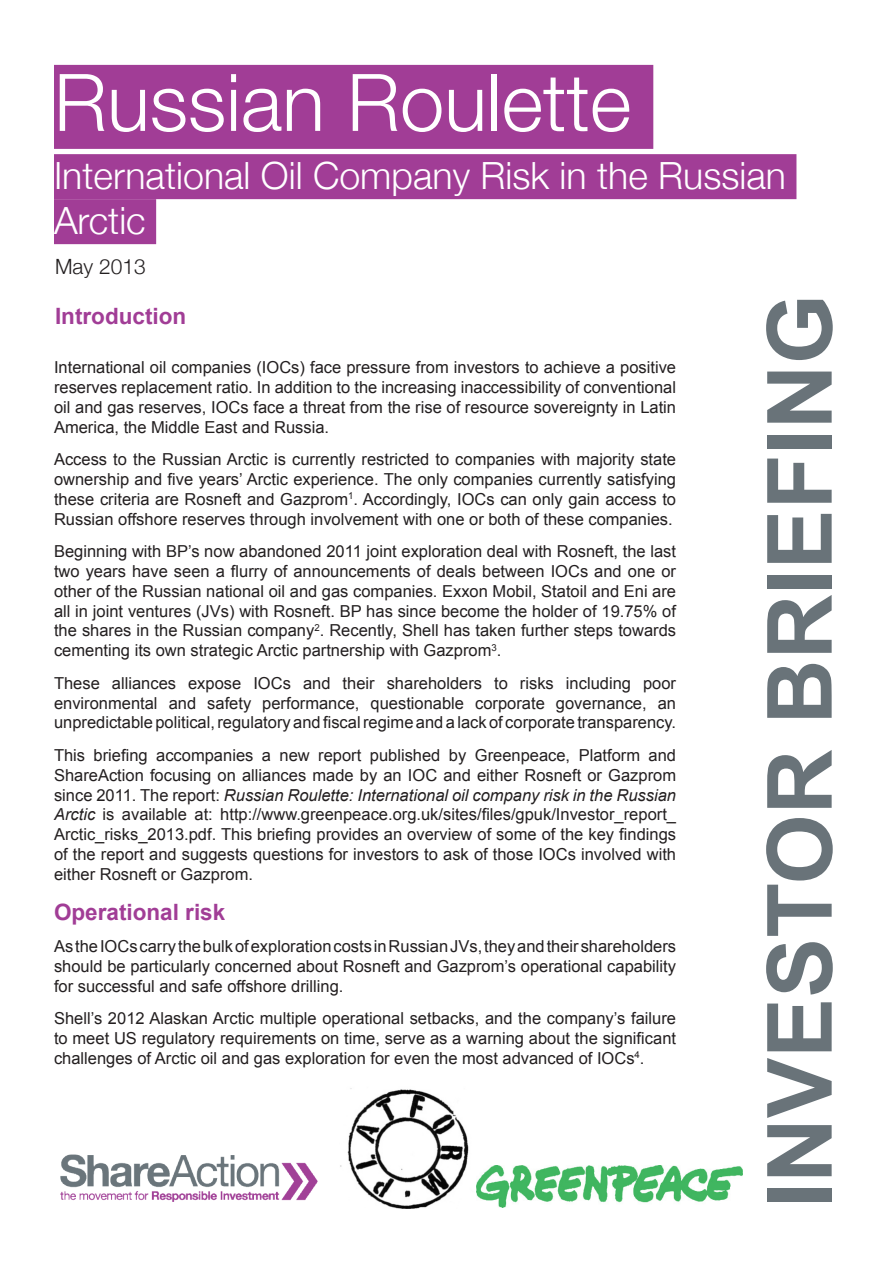
<style>
.page{position:relative;width:893px;height:1263px;background:#fff}
.page>*{position:absolute;margin:0;border:0;box-sizing:border-box;transform-origin:0 0}
.SideBar{font:700 90px "Arial";color:#697379}
.Briefing_Title{font:300 79.5px "Helvetica Neue";color:#fff}
.Briefing_Subtitle{font:300 37.5px/45px "Helvetica Neue";color:#fff}
.Heading_1{font:700 22.5px "Arial";color:#a13d96}
.Date_Line{font:300 21px "Helvetica Neue";color:#231f20}
.Body_Copy{font:16.5px/19.8px "Arial";color:#231f20;text-align:justify}
.s1{font-style:italic}
</style>
<div class="page">
<div style="left:54px;top:65px;width:599px;height:84px;background:#a13d96"></div>
<div style="left:54px;top:154px;width:742px;height:45px;background:#a13d96"></div>
<div style="left:54px;top:199px;width:102px;height:45px;background:#a13d96"></div>
<img style="left:60px;top:1154px;width:258px;height:48px">
<img style="left:340px;top:1088px;width:129px;height:121px">
<img style="left:476px;top:1165px;width:266px;height:43px">
<p class="Briefing_Title" style="left:54px;top:54px;width:579px">Russian Roulette</p>
<p class="Briefing_Subtitle" style="left:54px;top:152px;width:733px">International Oil Company Risk in the Russian<br>Arctic</p>
<p class="Date_Line" style="left:55px;top:254px;width:92px">May 2013</p>
<p class="Heading_1" style="left:55px;top:301px;width:133px">Introduction</p>
<p class="Body_Copy" style="left:54px;top:358px;width:624px">International oil companies (IOCs) face pressure from investors to achieve a positive reserves replacement ratio. In addition to the increasing inaccessibility of conventional oil and gas reserves, IOCs face a threat from the rise of resource sovereignty in Latin America, the Middle East and Russia.</p>
<p class="Body_Copy" style="left:54px;top:450px;width:624px">Access to the Russian Arctic is currently restricted to companies with majority state ownership and five years’ Arctic experience. The only companies currently satisfying these criteria are Rosneft and Gazprom<sup>1</sup>. Accordingly, IOCs can only gain access to Russian offshore reserves through involvement with one or both of these companies.</p>
<p class="Body_Copy" style="left:54px;top:542px;width:624px">Beginning with BP’s now abandoned 2011 joint exploration deal with Rosneft, the last two years have seen a flurry of announcements of deals between IOCs and one or other of the Russian national oil and gas companies. Exxon Mobil, Statoil and Eni are all in joint ventures (JVs) with Rosneft. BP has since become the holder of 19.75% of the shares in the Russian company<sup>2</sup>. Recently, Shell has taken further steps towards cementing its own strategic Arctic partnership with Gazprom<sup>3</sup>.</p>
<p class="Body_Copy" style="left:54px;top:673px;width:624px">These alliances expose IOCs and their shareholders to risks including poor environmental and safety performance, questionable corporate governance, an unpredictable political, regulatory and fiscal regime and a lack of corporate transparency.</p>
<p class="Body_Copy" style="left:54px;top:745px;width:624px">This briefing accompanies a new report published by Greenpeace, Platform and ShareAction focusing on alliances made by an IOC and either Rosneft or Gazprom since 2011. The report: <span class="s1">Russian Roulette: International oil company risk in the Russian Arctic</span> is available at: http://www.greenpeace.org.uk/sites/files/gpuk/Investor_report_ Arctic_risks_2013.pdf. This briefing provides an overview of some of the key findings of the report and suggests questions for investors to ask of those IOCs involved with either Rosneft or Gazprom.</p>
<p class="Heading_1" style="left:54px;top:896px;width:173px">Operational risk</p>
<p class="Body_Copy" style="left:54px;top:936px;width:624px">As the IOCs carry the bulk of exploration costs in Russian JVs, they and their shareholders should be particularly concerned about Rosneft and Gazprom’s operational capability for successful and safe offshore drilling.</p>
<p class="Body_Copy" style="left:54px;top:1009px;width:624px">Shell’s 2012 Alaskan Arctic multiple operational setbacks, and the company’s failure to meet US regulatory requirements on time, serve as a warning about the significant challenges of Arctic oil and gas exploration for even the most advanced of IOCs<sup>4</sup>.</p>
<p class="SideBar" style="left:740px;top:1208px;width:915px;rotate:-90deg">INVESTOR BRIEFING</p>
</div>
